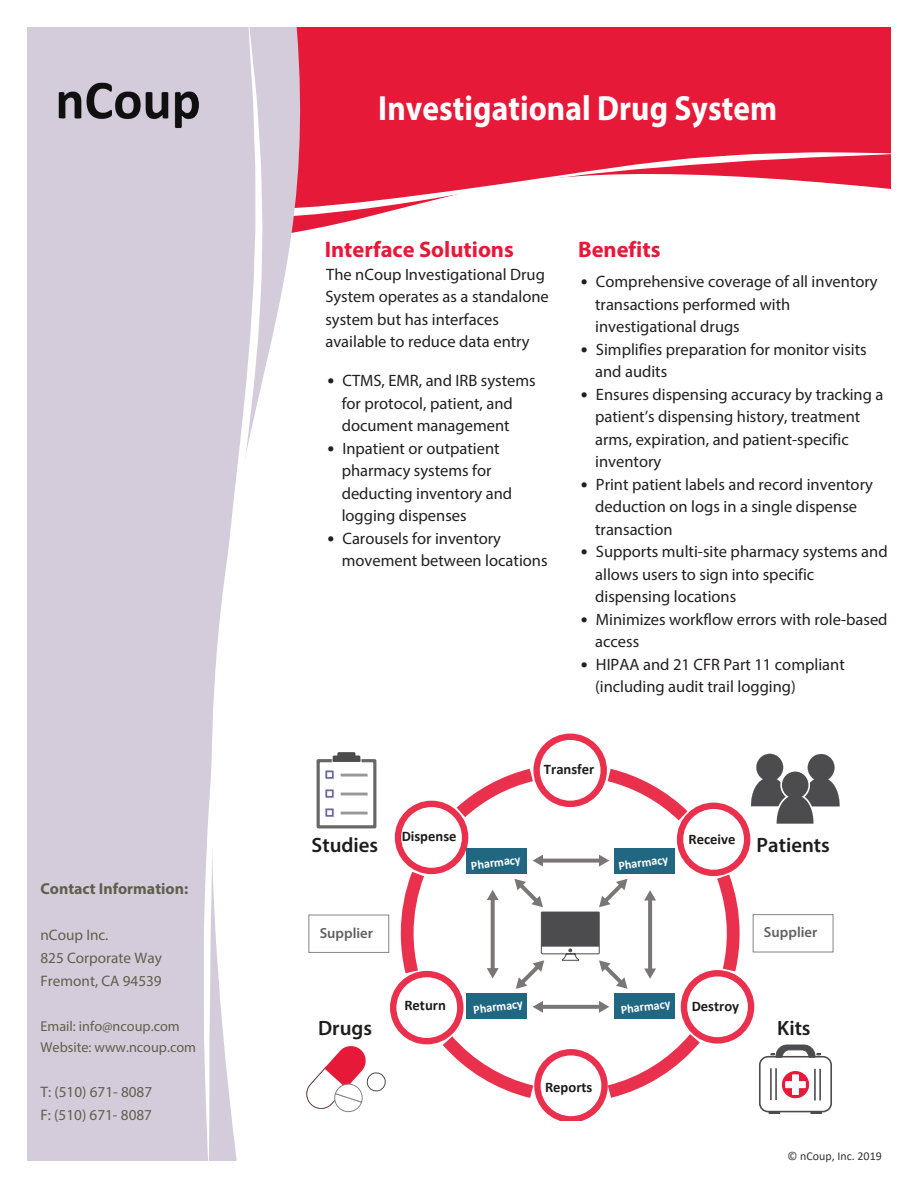
<style>
.page{position:relative;width:918px;height:1188px;background:#fff}
.page>*{position:absolute;margin:0;border:0;box-sizing:border-box;transform-origin:0 0}
.t1{font:700 35.1px "Myriad Pro";color:#fff;scale:.9 1}
.t2{font:700 22.5px "Myriad Pro";color:#e71939}
.t3{font:600 20.85px "Myriad Pro";color:#1d1d1b}
.t4{font:16.5px/22.5px "Myriad Pro";color:#231f20}
.t5{font:700 15.9px "Myriad Pro";color:#5f604b}
.t6{font:15.15px/23.2px "Myriad Pro";color:#5f604b}
.t7{font:700 14.7px "Calibri";color:#1d1d1b}
.t8{font:600 14.7px "Myriad Pro";color:#62605f}
.t9{font:14.25px/20.9px "Myriad Pro";color:#5f604b}
.t10{font:700 12.45px "Calibri";color:#fff;scale:.96 1}
.t11{font:12px "Calibri";color:#323333}
.s1{font-family:"Calibri"}
</style>
<div class="page">
<svg style="left:443px;top:769px;width:104px;height:61px"></svg>
<svg style="left:594px;top:769px;width:106px;height:64px"></svg>
<div style="left:537px;top:737px;width:67px;height:67px;background:#fff;border-radius:50%"></div>
<div style="left:533px;top:734px;width:74px;height:73px;border:6px solid #e71939;border-radius:50%"></div>
<div style="left:680px;top:806px;width:67px;height:67px;background:#fff;border-radius:50%"></div>
<div style="left:677px;top:803px;width:73px;height:73px;border:6px solid #e71939;border-radius:50%"></div>
<div style="left:398px;top:804px;width:67px;height:67px;background:#fff;border-radius:50%"></div>
<div style="left:395px;top:801px;width:73px;height:73px;border:6px solid #e71939;border-radius:50%"></div>
<svg style="left:393px;top:974px;width:67px;height:67px"></svg>
<div style="left:390px;top:971px;width:74px;height:73px;border:6px solid #e71939;border-radius:50%"></div>
<svg style="left:684px;top:973px;width:67px;height:67px"></svg>
<div style="left:681px;top:970px;width:73px;height:74px;border:6px solid #e71939;border-radius:50%"></div>
<svg style="left:401px;top:855px;width:339px;height:265px"></svg>
<div style="left:614px;top:849px;width:60px;height:25px;background:#226782"></div>
<div style="left:614px;top:993px;width:60px;height:26px;background:#226782"></div>
<div style="left:467px;top:993px;width:60px;height:26px;background:#226782"></div>
<div style="left:467px;top:849px;width:60px;height:25px;background:#226782"></div>
<svg style="left:327px;top:1046px;width:59px;height:67px"></svg>
<div style="left:759px;top:1056px;width:73px;height:56px;border:2px solid #4c4c4e;border-radius:8px"></div>
<svg style="left:769px;top:1112px;width:11px;height:2px"></svg>
<svg style="left:810px;top:1112px;width:12px;height:2px"></svg>
<svg style="left:770px;top:1044px;width:51px;height:14px"></svg>
<div style="left:782px;top:1072px;width:27px;height:26px;background:#e71939;border-radius:50%"></div>
<div style="left:782px;top:1071px;width:27px;height:27px;border:1px solid #e71939;border-radius:50%"></div>
<svg style="left:785px;top:1074px;width:21px;height:21px"></svg>
<hr style="left:770px;top:1068px;width:2px;height:32px;background:#4c4c4e">
<hr style="left:775px;top:1068px;width:2px;height:32px;background:#4c4c4e">
<hr style="left:814px;top:1069px;width:2px;height:32px;background:#4c4c4e">
<hr style="left:819px;top:1069px;width:2px;height:32px;background:#4c4c4e">
<div style="left:308px;top:915px;width:81px;height:38px;border:1px solid #878482"></div>
<div style="left:753px;top:914px;width:80px;height:38px;border:1px solid #878482"></div>
<svg style="left:327px;top:757px;width:50px;height:72px"></svg>
<div style="left:333px;top:755px;width:27px;height:6px;border:2px solid #4c4c4e"></div>
<div style="left:337px;top:752px;width:18px;height:5px;border:2px solid #4c4c4e"></div>
<hr style="left:333px;top:759px;width:27px;height:3px;background:#4c4c4e">
<div style="left:325px;top:771px;width:9px;height:8px;border:2px solid #6a689b"></div>
<div style="left:325px;top:789px;width:9px;height:9px;border:2px solid #6a689b"></div>
<div style="left:325px;top:808px;width:9px;height:9px;border:2px solid #6a689b"></div>
<hr style="left:341px;top:774px;width:27px;height:3px;background:#989897">
<hr style="left:341px;top:793px;width:27px;height:3px;background:#989897">
<hr style="left:341px;top:812px;width:27px;height:3px;background:#989897">
<svg style="left:751px;top:754px;width:89px;height:70px"></svg>
<div style="left:327px;top:27px;width:564px;height:199px;background:#e71939"></div>
<svg style="left:327px;top:152px;width:564px;height:68px"></svg>
<svg style="left:27px;top:27px;width:300px;height:1134px;fill:#d4ccdb"></svg>
<svg style="left:204px;top:27px;width:58px;height:1134px"></svg>
<img style="left:51px;top:77px;width:156px;height:57px">
<p class="t5" style="left:41px;top:879px;width:149px">Contact Information:</p>
<p class="t6" style="left:41px;top:923px;width:123px">nCoup Inc.<br>825 Corporate Way<br>Fremont, CA 94539</p>
<p class="t9" style="left:41px;top:1016px;width:157px">Email: info@ncoup.com<br>Website: www.ncoup.com</p>
<p class="t6" style="left:41px;top:1080px;width:113px">T: (510) 671- 8087<br>F: (510) 671- 8087</p>
<h1 class="t1" style="left:378px;top:85px;width:445px">Investigational Drug System</h1>
<h2 class="t2" style="left:325px;top:234px;width:191px">Interface Solutions</h2>
<p class="t4" style="left:325px;top:263px;width:225px">The nCoup Investigational Drug<br>System operates as a standalone system but has interfaces available to reduce data entry</p>
<p class="t4" style="left:342px;top:369px;width:196px;text-indent:-15px"><span class="s1">•</span> CTMS, EMR, and IRB systems for protocol, patient, and document management</p>
<p class="t4" style="left:342px;top:437px;width:172px;text-indent:-15px"><span class="s1">•</span> Inpatient or outpatient pharmacy systems for deducting inventory and logging dispenses</p>
<p class="t4" style="left:342px;top:527px;width:207px;text-indent:-15px"><span class="s1">•</span> Carousels for inventory movement between locations</p>
<h2 class="t2" style="left:578px;top:234px;width:84px">Benefits</h2>
<p class="t4" style="left:595px;top:270px;width:284px;text-indent:-15px"><span class="s1">•</span> Comprehensive coverage of all inventory transactions performed with investigational drugs</p>
<p class="t4" style="left:595px;top:338px;width:273px;text-indent:-15px"><span class="s1">•</span> Simplifies preparation for monitor visits and audits</p>
<p class="t4" style="left:595px;top:383px;width:290px;text-indent:-15px"><span class="s1">•</span> Ensures dispensing accuracy by tracking a patient’s dispensing history, treatment arms, expiration, and patient-specific inventory</p>
<p class="t4" style="left:595px;top:473px;width:279px;text-indent:-15px"><span class="s1">•</span> Print patient labels and record inventory deduction on logs in a single dispense transaction</p>
<p class="t4" style="left:595px;top:540px;width:294px;text-indent:-15px"><span class="s1">•</span> Supports multi-site pharmacy systems and allows users to sign into specific dispensing locations</p>
<p class="t4" style="left:595px;top:608px;width:294px;text-indent:-15px"><span class="s1">•</span> Minimizes workflow errors with role-based access</p>
<p class="t4" style="left:595px;top:653px;width:251px;text-indent:-15px"><span class="s1">•</span> HIPAA and 21 CFR Part 11 compliant (including audit trail logging)</p>
<p class="t7" style="left:544px;top:760px;width:52px">Transfer</p>
<p class="t7" style="left:402px;top:827px;width:56px">Dispense</p>
<p class="t7" style="left:689px;top:830px;width:48px">Receive</p>
<p class="t10" style="left:618px;top:857px;width:53px;rotate:-7deg">Pharmacy</p>
<p class="t3" style="left:312px;top:832px;width:68px">Studies</p>
<p class="t3" style="left:757px;top:832px;width:75px">Patients</p>
<p class="t10" style="left:470px;top:857px;width:53px;rotate:-7deg">Pharmacy</p>
<p class="t8" style="left:320px;top:924px;width:55px">Supplier</p>
<p class="t8" style="left:764px;top:923px;width:55px">Supplier</p>
<p class="t7" style="left:404px;top:996px;width:43px">Return</p>
<p class="t10" style="left:472px;top:1002px;width:53px;rotate:-7deg">Pharmacy</p>
<p class="t10" style="left:620px;top:1002px;width:53px;rotate:-7deg">Pharmacy</p>
<p class="t7" style="left:692px;top:996px;width:49px">Destroy</p>
<p class="t3" style="left:318px;top:1015px;width:55px">Drugs</p>
<p class="t3" style="left:777px;top:1015px;width:35px">Kits</p>
<p class="t7" style="left:545px;top:1077px;width:49px">Reports</p>
<p class="t11" style="left:787px;top:1148px;width:96px">© nCoup, Inc. 2019</p>
</div>
